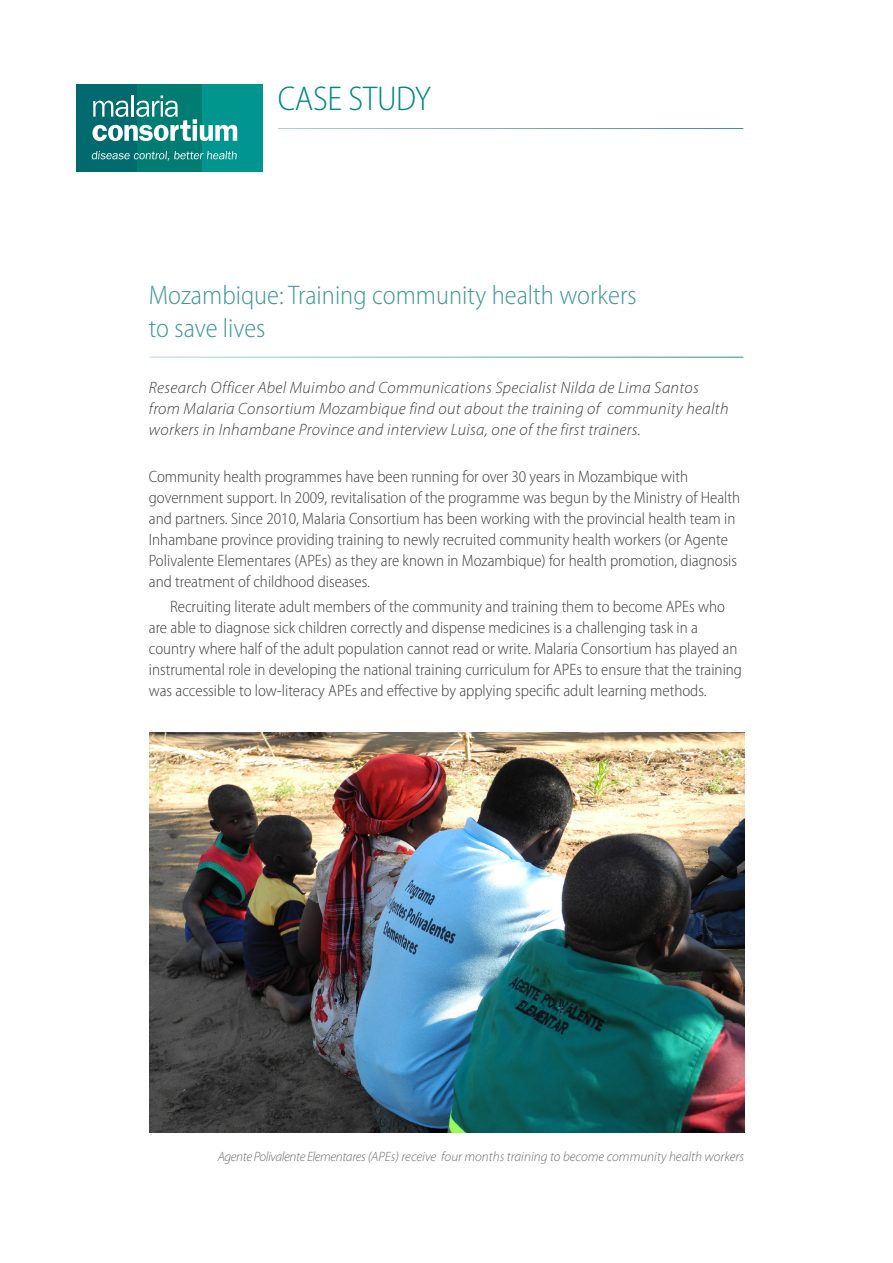
<style>
.page{position:relative;width:893px;height:1263px;background:#fff}
.page>*{position:absolute;margin:0;border:0;box-sizing:border-box;transform-origin:0 0}
.t1{font:300 semi-condensed 34.5px "Myriad Pro";letter-spacing:-.01em;color:#008784}
.t2{font:300 semi-condensed 27px/32.4px "Myriad Pro";color:#40989d}
.Para_Ind{font:300 semi-condensed 16.5px/21px "Myriad Pro";color:#3e3e3f}
.t3{font:italic 300 16.5px/21px "Myriad Pro";letter-spacing:.02em;color:#3e3e3f}
.Footnot{font:italic 300 13.5px "Myriad Pro";color:#6c6d70}
</style>
<div class="page">
<div style="left:79px;top:84px;width:131px;height:87px;background:#007c73"></div>
<div style="left:202px;top:84px;width:60px;height:87px;background:#00958e"></div>
<div style="left:76px;top:84px;width:61px;height:87px;background:#006a6e"></div>
<svg style="left:92px;top:96px;width:145px;height:45px"></svg>
<svg style="left:92px;top:151px;width:145px;height:10px"></svg>
<hr style="left:150px;top:357px;width:593px;height:1px;background:#007e7a">
<img style="left:150px;top:732px;width:594px;height:400px">
<hr style="left:278px;top:128px;width:465px;height:1px;background:#006b6e">
<h2 class="t1" style="left:278px;top:79px;width:155px">CASE STUDY</h2>
<h3 class="t2" style="left:149px;top:280px;width:489px">Mozambique: Training community health workers to save lives</h3>
<h3 class="t3" style="left:149px;top:377px;width:581px">Research Officer Abel Muimbo and Communications Specialist Nilda de Lima Santos from Malaria Consortium Mozambique find out about the training of community health workers in Inhambane Province and interview Luisa, one of the first trainers.</h3>
<p class="Para_Ind" style="left:149px;top:466px;width:593px">Community health programmes have been running for over 30 years in Mozambique with government support. In 2009, revitalisation of the programme was begun by the Ministry of Health and partners. Since 2010, Malaria Consortium has been working with the provincial health team in Inhambane province providing training to newly recruited community health workers (or Agente Polivalente Elementares (APEs) as they are known in Mozambique) for health promotion, diagnosis and treatment of childhood diseases.</p>
<p class="Para_Ind" style="left:149px;top:596px;width:595px;text-indent:21px">Recruiting literate adult members of the community and training them to become APEs who are able to diagnose sick children correctly and dispense medicines is a challenging task in a country where half of the adult population cannot read or write. Malaria Consortium has played an instrumental role in developing the national training curriculum for APEs to ensure that the training was accessible to low-literacy APEs and effective by applying specific adult learning methods.</p>
<p class="Footnot" style="left:218px;top:1149px;width:528px">Agente Polivalente Elementares (APEs) receive four months training to become community health workers</p>
</div>
